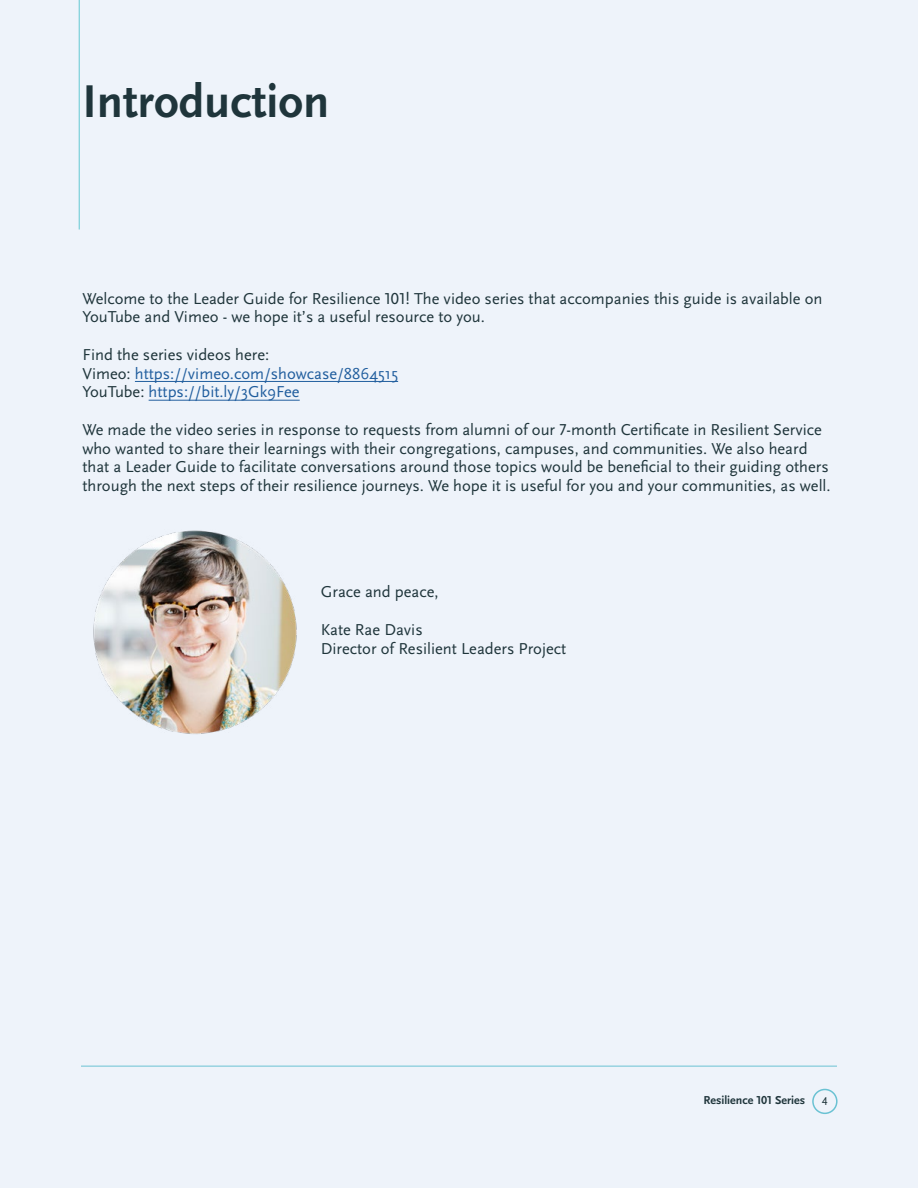
<style>
.page{position:relative;width:918px;height:1188px;background:#eef3fa}
.page>*{position:absolute;margin:0;border:0;box-sizing:border-box;transform-origin:0 0}
.t1{font:700 48px "Scala Sans Pro";color:#1f353b}
.t2{font:16.5px/18.8px "Scala Sans Pro";color:#1f353b}
.t3{font:16.5px/18.8px "Scala Sans Pro";color:#215e9e}
.t4{font:700 12px "Scala Sans Pro";color:#1f353b}
.t5{font:12px "Scala Sans Pro";color:#1f353b}
.s1{color:#1f353b}
</style>
<div class="page">
<div style="left:812px;top:1089px;width:26px;height:25px;border:2px solid #6ac2d3;border-radius:50%"></div>
<hr style="left:81px;top:1066px;width:756px;height:1px;background:#6ac2d3">
<hr style="left:79px;top:0;width:1px;height:230px;background:#64c8d2">
<hr style="left:135px;top:381px;width:263px;height:1px;background:#215e9e">
<hr style="left:149px;top:400px;width:151px;height:1px;background:#215e9e">
<img style="left:93px;top:530px;width:204px;height:204px">
<h1 class="t1" style="left:82px;top:73px;width:248px">Introduction</h1>
<p class="t2" style="left:82px;top:289px;width:742px">Welcome to the Leader Guide for Resilience 101! The video series that accompanies this guide is available on<br>YouTube and Vimeo - we hope it’s a useful resource to you.</p>
<p class="t3" style="left:82px;top:345px;width:317px"><span class="s1">Find the series videos here:<br>Vimeo:</span> https://vimeo.com/showcase/8864515<br><span class="s1">YouTube:</span> https://bit.ly/3Gk9Fee</p>
<p class="t2" style="left:82px;top:420px;width:750px">We made the video series in response to requests from alumni of our 7-month Certificate in Resilient Service who wanted to share their learnings with their congregations, campuses, and communities. We also heard that a Leader Guide to facilitate conversations around those topics would be beneficial to their guiding others through the next steps of their resilience journeys. We hope it is useful for you and your communities, as well.</p>
<p class="t2" style="left:321px;top:583px;width:119px">Grace and peace,</p>
<p class="t2" style="left:321px;top:620px;width:247px">Kate Rae Davis<br>Director of Resilient Leaders Project</p>
<p class="t4" style="left:704px;top:1093px;width:103px">Resilience 101 Series</p>
<p class="t5" style="left:822px;top:1094px;width:7px">4</p>
</div>
